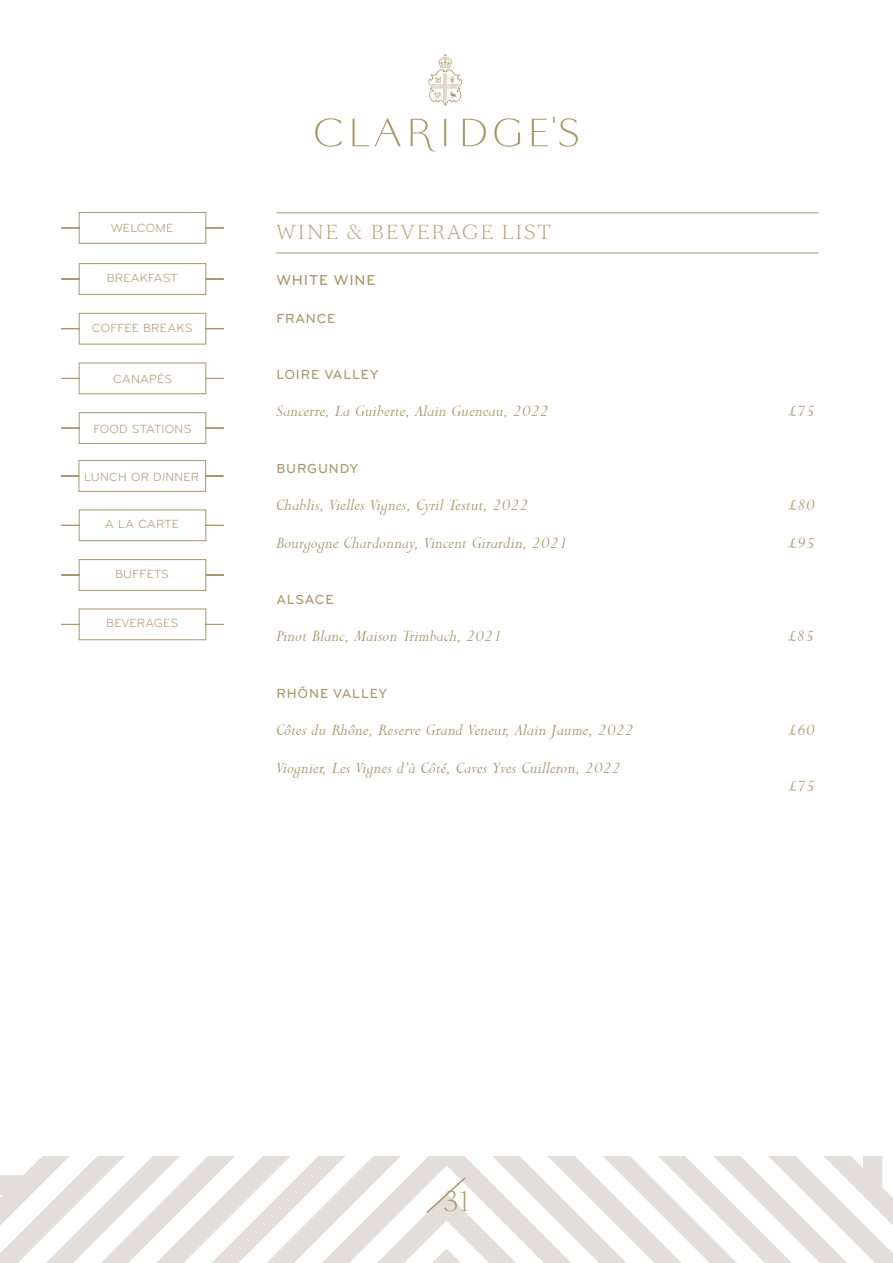
<style>
.page{position:relative;width:893px;height:1263px;background:#fff}
.page>*{position:absolute;margin:0;border:0;box-sizing:border-box;transform-origin:0 0}
.t1{font:300 25.35px "Sang Bleu BP";color:#ab976e}
.t2{font:italic 18px "Lapidary 333 BT";letter-spacing:.02em;color:#ab976e}
.t3{font:300 18px "Sang Bleu BP";letter-spacing:.14em;color:#ab976e}
.t4{font:500 15px "Bryant";letter-spacing:.06em;color:#ab976e}
.t5{font:500 13.65px "Bryant";letter-spacing:.06em;color:#ab976e}
.t6{font:12.15px "Bryant";letter-spacing:.02em;color:#ab976e}
</style>
<div class="page">
<svg style="left:61px;top:263px;width:163px;height:32px"></svg>
<svg style="left:61px;top:363px;width:163px;height:31px"></svg>
<svg style="left:61px;top:509px;width:163px;height:32px"></svg>
<svg style="left:61px;top:608px;width:163px;height:32px"></svg>
<svg style="left:61px;top:559px;width:163px;height:32px"></svg>
<svg style="left:61px;top:313px;width:163px;height:32px"></svg>
<svg style="left:61px;top:412px;width:163px;height:32px"></svg>
<svg style="left:61px;top:460px;width:163px;height:32px"></svg>
<svg style="left:61px;top:212px;width:163px;height:32px"></svg>
<svg style="left:0;top:1157px;width:893px;height:106px"></svg>
<svg style="left:315px;top:54px;width:263px;height:98px"></svg>
<svg style="left:425px;top:1176px;width:42px;height:39px"></svg>
<hr style="left:276px;top:213px;width:543px;height:1px;background:#ab976e">
<hr style="left:276px;top:253px;width:543px;height:1px;background:#ab976e">
<p class="t6" style="left:111px;top:221px;width:63px">WELCOME</p>
<p class="t6" style="left:107px;top:271px;width:73px">BREAKFAST</p>
<p class="t6" style="left:92px;top:320px;width:102px">COFFEE BREAKS</p>
<p class="t6" style="left:113px;top:372px;width:60px">CANAPÉS</p>
<p class="t6" style="left:93px;top:421px;width:100px">FOOD STATIONS</p>
<p class="t6" style="left:84px;top:469px;width:117px">LUNCH OR DINNER</p>
<p class="t6" style="left:105px;top:517px;width:75px">A LA CARTE</p>
<p class="t6" style="left:115px;top:567px;width:55px">BUFFETS</p>
<p class="t6" style="left:106px;top:616px;width:73px">BEVERAGES</p>
<p class="t3" style="left:276px;top:220px;width:275px">WINE &amp; BEVERAGE LIST</p>
<p class="t4" style="left:276px;top:271px;width:101px">WHITE WINE</p>
<p class="t5" style="left:276px;top:310px;width:61px">FRANCE</p>
<p class="t5" style="left:276px;top:366px;width:103px">LOIRE VALLEY</p>
<p class="t2" style="left:276px;top:401px;width:274px">Sancerre, La Guiberte, Alain Gueneau, 2022</p>
<p class="t2" style="left:788px;top:401px;width:28px">£75</p>
<p class="t5" style="left:276px;top:460px;width:83px">BURGUNDY</p>
<p class="t2" style="left:276px;top:495px;width:254px">Chablis, Vielles Vignes, Cyril Testut, 2022</p>
<p class="t2" style="left:788px;top:495px;width:28px">£80</p>
<p class="t2" style="left:276px;top:532px;width:293px">Bourgogne Chardonnay, Vincent Girardin, 2021</p>
<p class="t2" style="left:788px;top:532px;width:28px">£95</p>
<p class="t5" style="left:276px;top:591px;width:59px">ALSACE</p>
<p class="t2" style="left:276px;top:626px;width:228px">Pinot Blanc, Maison Trimbach, 2021</p>
<p class="t2" style="left:788px;top:626px;width:28px">£85</p>
<p class="t5" style="left:276px;top:685px;width:112px">RHÔNE VALLEY</p>
<p class="t2" style="left:276px;top:720px;width:359px">Côtes du Rhône, Reserve Grand Veneur, Alain Jaume, 2022</p>
<p class="t2" style="left:788px;top:720px;width:28px">£60</p>
<p class="t2" style="left:276px;top:757px;width:346px">Viognier, Les Vignes d’à Côté, Caves Yves Cuilleron, 2022</p>
<p class="t2" style="left:788px;top:776px;width:28px">£75</p>
<h1 class="t1" style="left:444px;top:1183px;width:26px">31</h1>
</div>
